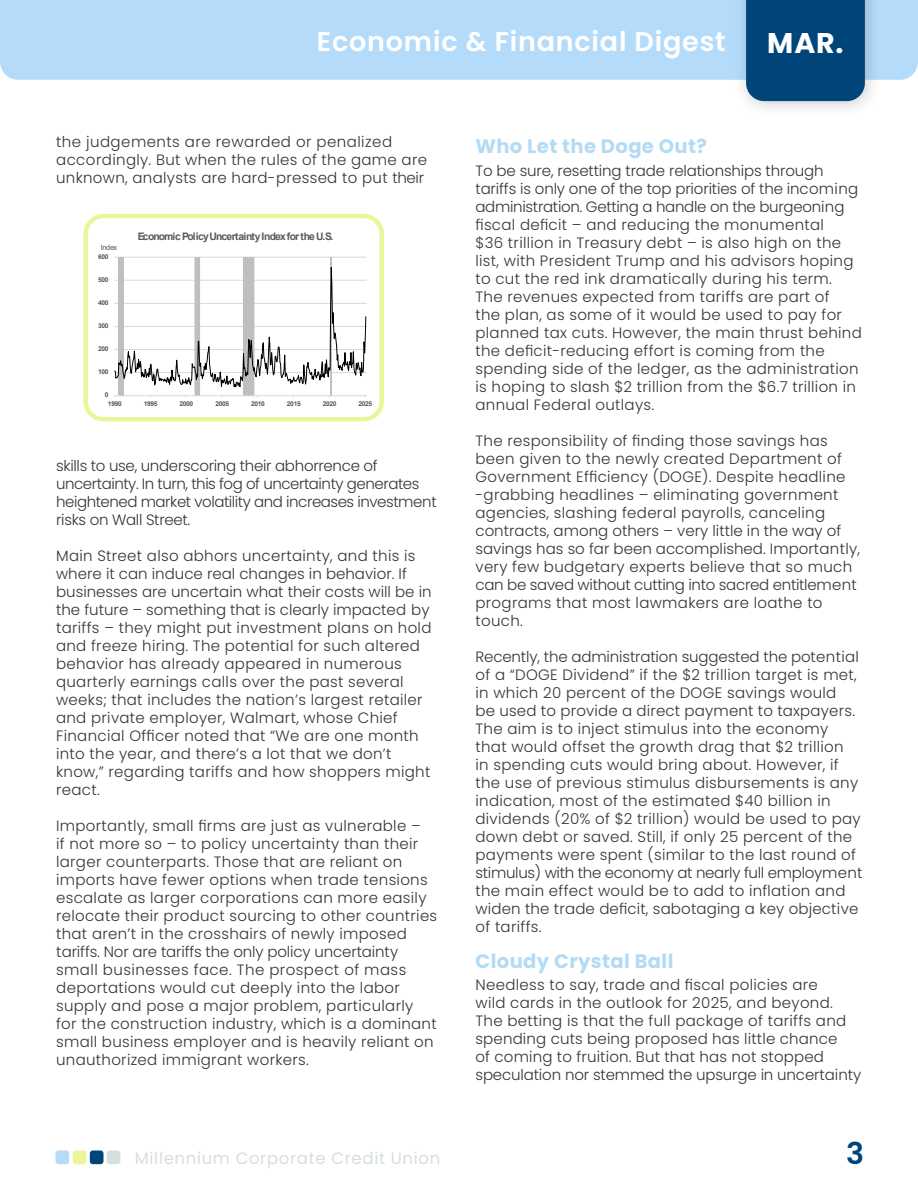
<style>
.page{position:relative;width:918px;height:1188px;background:#fff}
.page>*{position:absolute;margin:0;border:0;box-sizing:border-box;transform-origin:0 0}
.t1{font:600 30px "Poppins";color:#00457a}
.t2{font:700 28.5px "Poppins";color:#fff}
.t3{font:600 27px "Poppins";letter-spacing:.03em;color:#fff}
.t4{font:700 19.5px "Poppins";letter-spacing:.02em;color:#b3dbf4}
.t5{font:16.5px "Poppins";letter-spacing:.04em;color:#d7dee0}
.t6{font:300 15px/18px "Poppins";letter-spacing:.02em;color:#323536}
.t7{font:300 15px/18px "Poppins";letter-spacing:-.03em;color:#323536}
.t8{font:300 15px "Poppins";letter-spacing:-.02em;color:#323536}
.t9{font:700 10.35px "Arial";letter-spacing:-.065em;color:#595959}
.t10{font:7.35px "Arial";letter-spacing:-.045em;color:#595959}
.t11{font:700 6.6px "Arial";letter-spacing:-.05em;color:#595959}
</style>
<div class="page">
<div style="left:0;top:0;width:918px;height:80px;background:#b4dcfa"></div>
<div style="left:733px;top:0;width:150px;height:119px;background:#231f20;opacity:.22"></div>
<div style="left:746px;top:0;width:119px;height:101px;background:#00457a"></div>
<div style="left:56px;top:1150px;width:13px;height:14px;background:#b4dcfa;border-radius:3px"></div>
<div style="left:73px;top:1150px;width:13px;height:14px;background:#edf59a;border-radius:3px"></div>
<div style="left:90px;top:1150px;width:13px;height:14px;background:#00457a;border-radius:3px"></div>
<div style="left:107px;top:1150px;width:13px;height:14px;background:#d7dee0;border-radius:3px"></div>
<svg style="left:96px;top:256px;width:279px;height:160px"></svg>
<svg style="left:114px;top:257px;width:253px;height:141px"></svg>
<div style="left:83px;top:214px;width:301px;height:207px;border:4px solid #edf59a;border-radius:18px"></div>
<p class="t3" style="left:317px;top:25px;width:410px">Economic &amp; Financial Digest</p>
<p class="t2" style="left:767px;top:27px;width:78px">MAR.</p>
<p class="t6" style="left:56px;top:132px;width:338px">the judgements are rewarded or penalized</p>
<p class="t6" style="left:56px;top:150px;width:372px">accordingly. But when the rules of the game are unknown, analysts are hard-pressed to put their</p>
<p class="t10" style="left:101px;top:242px;width:18px">Index</p>
<p class="t11" style="left:98px;top:252px;width:12px">600</p>
<p class="t11" style="left:98px;top:275px;width:12px">500</p>
<p class="t11" style="left:98px;top:298px;width:12px">400</p>
<p class="t11" style="left:98px;top:321px;width:12px">300</p>
<p class="t11" style="left:98px;top:344px;width:12px">200</p>
<p class="t11" style="left:98px;top:367px;width:12px">100</p>
<p class="t11" style="left:105px;top:391px;width:5px">0</p>
<p class="t9" style="left:138px;top:229px;width:197px">Economic Policy Uncertainty Index for the U.S.</p>
<p class="t11" style="left:108px;top:399px;width:15px">1990</p>
<p class="t11" style="left:144px;top:399px;width:15px">1995</p>
<p class="t11" style="left:180px;top:399px;width:15px">2000</p>
<p class="t11" style="left:215px;top:399px;width:15px">2005</p>
<p class="t11" style="left:251px;top:399px;width:15px">2010</p>
<p class="t11" style="left:287px;top:399px;width:15px">2015</p>
<p class="t11" style="left:323px;top:399px;width:15px">2020</p>
<p class="t11" style="left:359px;top:399px;width:15px">2025</p>
<p class="t8" style="left:56px;top:457px;width:323px">skills to use, underscoring their abhorrence of</p>
<p class="t7" style="left:56px;top:474px;width:382px">uncertainty. In turn, this fog of uncertainty generates heightened market volatility and increases investment risks on Wall Street.</p>
<p class="t6" style="left:56px;top:546px;width:377px">Main Street also abhors uncertainty, and this is where it can induce real changes in behavior. If businesses are uncertain what their costs will be in the future – something that is clearly impacted by tariffs – they might put investment plans on hold and freeze hiring. The potential for such altered behavior has already appeared in numerous quarterly earnings calls over the past several weeks; that includes the nation’s largest retailer</p>
<p class="t6" style="left:56px;top:708px;width:376px">and private employer, Walmart, whose Chief Financial Officer noted that “We are one month into the year, and there’s a lot that we don’t know,” regarding tariffs and how shoppers might react.</p>
<p class="t6" style="left:56px;top:816px;width:383px">Importantly, small firms are just as vulnerable –<br>if not more so – to policy uncertainty than their larger counterparts. Those that are reliant on imports have fewer options when trade tensions escalate as larger corporations can more easily relocate their product sourcing to other countries that aren’t in the crosshairs of newly imposed tariffs. Nor are tariffs the only policy uncertainty small businesses face. The prospect of mass</p>
<p class="t6" style="left:56px;top:978px;width:382px">deportations would cut deeply into the labor supply and pose a major problem, particularly for the construction industry, which is a dominant small business employer and is heavily reliant on unauthorized immigrant workers.</p>
<p class="t4" style="left:476px;top:135px;width:233px">Who Let the Doge Out?</p>
<p class="t6" style="left:476px;top:161px;width:388px">To be sure, resetting trade relationships through tariffs is only one of the top priorities of the incoming administration. Getting a handle on the burgeoning fiscal deficit – and reducing the monumental<br>$36 trillion in Treasury debt – is also high on the list, with President Trump and his advisors hoping to cut the red ink dramatically during his term.<br>The revenues expected from tariffs are part of<br>the plan, as some of it would be used to pay for planned tax cuts. However, the main thrust behind the deficit-reducing effort is coming from the spending side of the ledger, as the administration is hoping to slash $2 trillion from the $6.7 trillion in annual Federal outlays.</p>
<p class="t6" style="left:476px;top:431px;width:386px">The responsibility of finding those savings has been given to the newly created Department of Government Efficiency (DOGE). Despite headline -grabbing headlines – eliminating government agencies, slashing federal payrolls, canceling contracts, among others – very little in the way of savings has so far been accomplished. Importantly, very few budgetary experts believe that so much can be saved without cutting into sacred entitlement programs that most lawmakers are loathe to touch.</p>
<p class="t6" style="left:476px;top:647px;width:389px">Recently, the administration suggested the potential of a “DOGE Dividend” if the $2 trillion target is met, in which 20 percent of the DOGE savings would<br>be used to provide a direct payment to taxpayers.<br>The aim is to inject stimulus into the economy that would offset the growth drag that $2 trillion<br>in spending cuts would bring about. However, if the use of previous stimulus disbursements is any indication, most of the estimated $40 billion in dividends (20% of $2 trillion) would be used to pay down debt or saved. Still, if only 25 percent of the payments were spent (similar to the last round of stimulus) with the economy at nearly full employment the main effect would be to add to inflation and widen the trade deficit, sabotaging a key objective of tariffs.</p>
<p class="t4" style="left:476px;top:950px;width:199px">Cloudy Crystal Ball</p>
<p class="t6" style="left:476px;top:976px;width:387px">Needless to say, trade and fiscal policies are<br>wild cards in the outlook for 2025, and beyond.<br>The betting is that the full package of tariffs and spending cuts being proposed has little chance<br>of coming to fruition. But that has not stopped speculation nor stemmed the upsurge in uncertainty</p>
<p class="t5" style="left:135px;top:1149px;width:307px">Millennium Corporate Credit Union</p>
<p class="t1" style="left:846px;top:1136px;width:19px">3</p>
</div>
